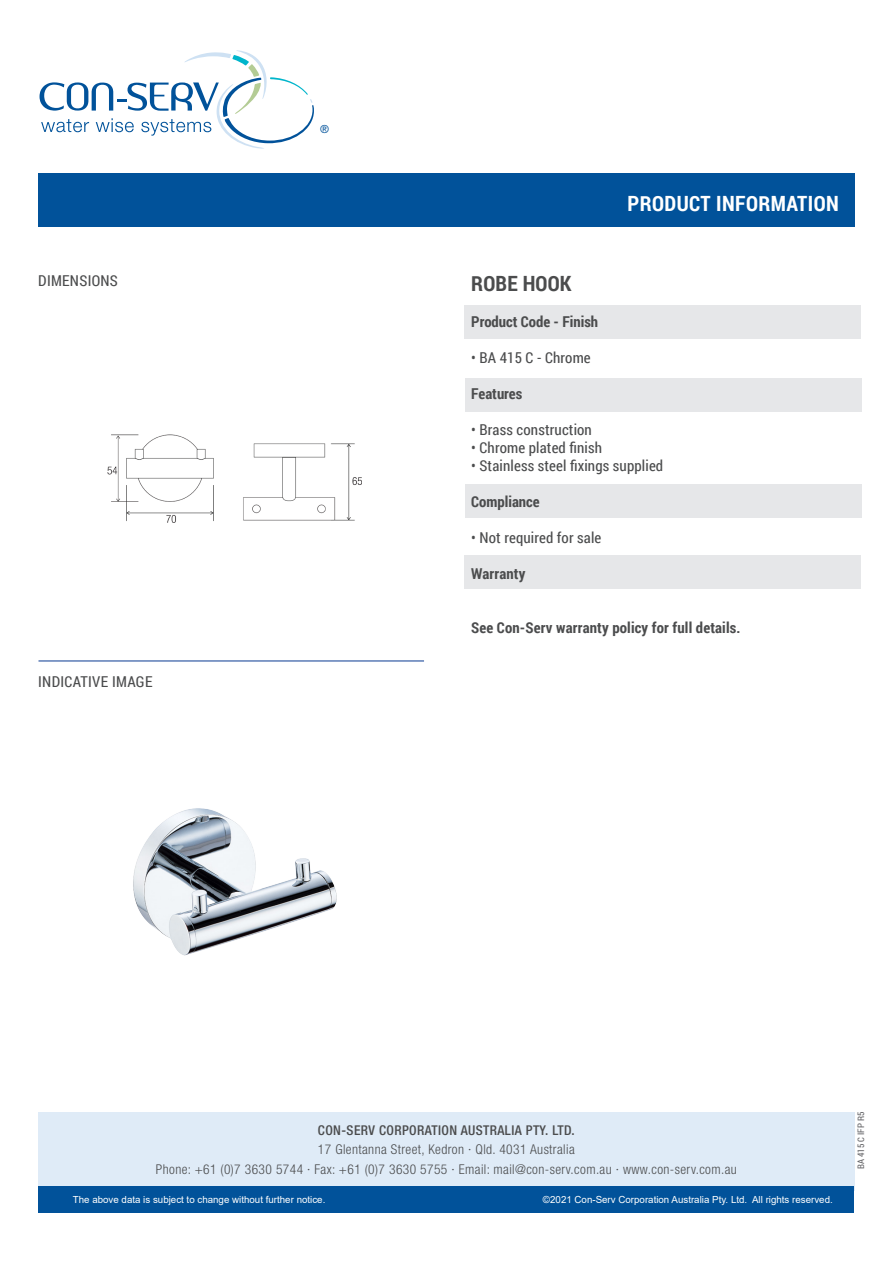
<style>
.page{position:relative;width:893px;height:1263px;background:#fff}
.page>*{position:absolute;margin:0;border:0;box-sizing:border-box;transform-origin:0 0}
.t1{font:700 21px "Roboto Condensed";letter-spacing:.02em;color:#fff}
.t2{font:700 21px "Roboto Condensed";letter-spacing:.01em;color:#4b4c4d}
.t3{font:15px "Roboto Condensed";letter-spacing:.01em;color:#4b4c4d}
.t4{font:700 15px "Roboto Condensed";letter-spacing:.01em;color:#4b4c4d}
.t5{font:300 condensed 13.5px/19.5px "Helvetica Neue";letter-spacing:.03em;color:#4b4c4d;text-align:center}
.t6{font:500 condensed 13.5px "Helvetica Neue";letter-spacing:.03em;color:#4b4c4d}
.t7{font:condensed 11.25px "Helvetica Neue";color:#01529a}
.t8{font:9.75px "Arial";color:#fff}
.t9{font:9px "Roboto Condensed";color:#636366}
</style>
<div class="page">
<svg style="left:40px;top:50px;width:274px;height:99px"></svg>
<div style="left:38px;top:1112px;width:817px;height:78px;background:#dfebf7"></div>
<div style="left:38px;top:1186px;width:816px;height:27px;background:#01529a"></div>
<div style="left:465px;top:485px;width:396px;height:33px;background:#e6e7e9"></div>
<div style="left:465px;top:378px;width:396px;height:34px;background:#e6e7e9"></div>
<div style="left:465px;top:305px;width:396px;height:34px;background:#e6e7e9"></div>
<div style="left:465px;top:555px;width:396px;height:34px;background:#e6e7e9"></div>
<div style="left:39px;top:173px;width:816px;height:53px;background:#01529a"></div>
<hr style="left:39px;top:660px;width:385px;height:2px;background:#5a7bb6">
<img style="left:107px;top:434px;width:255px;height:89px">
<img style="left:133px;top:808px;width:204px;height:148px">
<p class="t3" style="left:38px;top:270px;width:81px">DIMENSIONS</p>
<p class="t3" style="left:38px;top:672px;width:116px">INDICATIVE IMAGE</p>
<p class="t7" style="left:320px;top:123px;width:10px">®</p>
<p class="t1" style="left:628px;top:189px;width:213px">PRODUCT INFORMATION</p>
<p class="t2" style="left:471px;top:268px;width:102px">ROBE HOOK</p>
<p class="t4" style="left:471px;top:311px;width:128px">Product Code - Finish</p>
<p class="t3" style="left:471px;top:347px;width:121px">• BA 415 C - Chrome</p>
<p class="t4" style="left:471px;top:383px;width:53px">Features</p>
<p class="t3" style="left:471px;top:419px;width:122px">• Brass construction</p>
<p class="t3" style="left:471px;top:437px;width:132px">• Chrome plated finish</p>
<p class="t3" style="left:471px;top:455px;width:194px">• Stainless steel fixings supplied</p>
<p class="t4" style="left:471px;top:491px;width:70px">Compliance</p>
<p class="t3" style="left:471px;top:527px;width:132px">• Not required for sale</p>
<p class="t4" style="left:471px;top:563px;width:56px">Warranty</p>
<p class="t4" style="left:471px;top:617px;width:271px">See Con-Serv warranty policy for full details.</p>
<p class="t6" style="left:318px;top:1122px;width:258px">CON-SERV CORPORATION AUSTRALIA PTY. LTD.</p>
<p class="t5" style="left:156px;top:1139px;width:582px">17 Glentanna Street, Kedron · Qld. 4031 Australia<br>Phone: +61 (0)7 3630 5744 · Fax: +61 (0)7 3630 5755 · Email: mail@con-serv.com.au · www.con-serv.com.au</p>
<p class="t8" style="left:73px;top:1193px;width:254px">The above data is subject to change without further notice.</p>
<p class="t8" style="left:543px;top:1193px;width:291px">©2021 Con-Serv Corporation Australia Pty. Ltd. All rights reserved.</p>
<p class="t9" style="left:855px;top:1169px;width:58px;rotate:-90deg">BA 415 C IFP R5</p>
</div>
